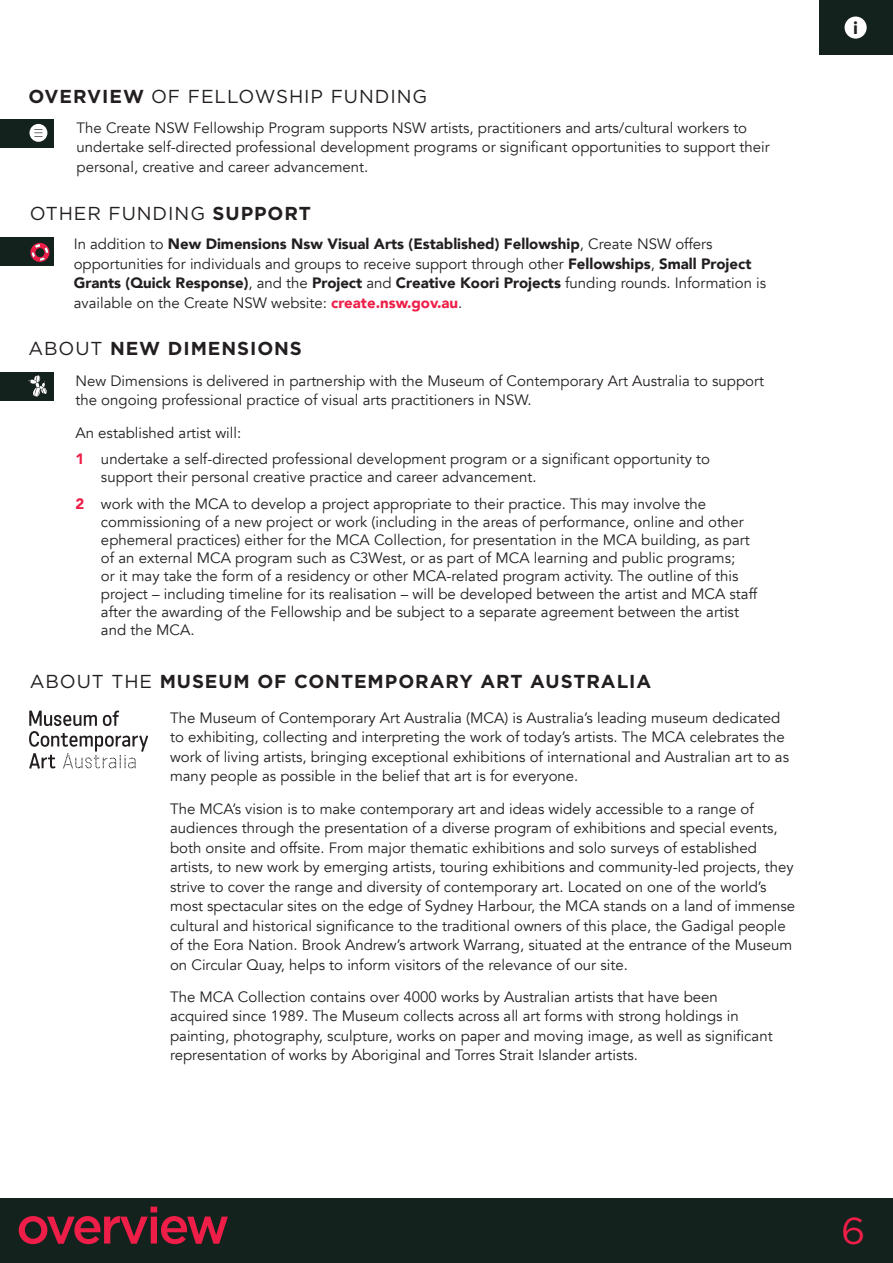
<style>
.page{position:relative;width:893px;height:1263px;background:#fff}
.page>*{position:absolute;margin:0;border:0;box-sizing:border-box;transform-origin:0 0}
.t1{font:500 51px "Gotham";letter-spacing:-.05em;color:#ee1e48}
.t2{font:37.5px "Gotham";color:#ee1e48}
.t3{font:700 18.75px "Gotham";letter-spacing:.05em;color:#231f20}
.t4{font:18.75px "Gotham";letter-spacing:.05em;color:#231f20}
.t5{font:900 17.25px "Circular Std";color:#231f20}
.t6{font:15px/19.5px "Avenir";color:#231f20}
.s1{font-weight:700}
.s2{font-weight:900}
.s3{font-weight:900;color:#ee1e48}
.s4{font-weight:400}
</style>
<div class="page">
<div style="left:819px;top:1px;width:74px;height:54px;background:#14221e"></div>
<div style="left:845px;top:17px;width:22px;height:22px;background:#fff;border-radius:50%"></div>
<div style="left:0;top:238px;width:54px;height:28px;background:#14221e"></div>
<div style="left:0;top:120px;width:54px;height:28px;background:#14221e"></div>
<div style="left:0;top:372px;width:54px;height:29px;background:#14221e"></div>
<div style="left:0;top:1198px;width:893px;height:65px;background:#14221e"></div>
<div style="left:29px;top:124px;width:18px;height:18px;background:#fff;border-radius:50%"></div>
<svg style="left:34px;top:129px;width:9px;height:8px"></svg>
<svg style="left:30px;top:243px;width:19px;height:19px"></svg>
<svg style="left:28px;top:375px;width:19px;height:22px"></svg>
<svg style="left:29px;top:711px;width:119px;height:58px"></svg>
<h1 class="t4" style="left:29px;top:84px;width:400px"><span class="s1">OVERVIEW</span> OF FELLOWSHIP FUNDING</h1>
<p class="t6" style="left:77px;top:118px;width:695px">The Create NSW Fellowship Program supports NSW artists, practitioners and arts/cultural workers to undertake self-directed professional development programs or significant opportunities to support their personal, creative and career advancement.</p>
<h1 class="t4" style="left:30px;top:202px;width:283px">OTHER FUNDING <span class="s1">SUPPORT</span></h1>
<p class="t6" style="left:74px;top:235px;width:694px">In addition to <span class="s2">New Dimensions Nsw Visual Arts (Established) Fellowship</span>, Create NSW offers opportunities for individuals and groups to receive support through other <span class="s2">Fellowships</span>, <span class="s2">Small Project Grants (Quick Response)</span>, and the <span class="s2">Project</span> and <span class="s2">Creative Koori Projects</span> funding rounds. Information is available on the Create NSW website: <span class="s3">create.nsw.gov.au</span>.</p>
<h1 class="t3" style="left:28px;top:336px;width:275px"><span class="s4">ABOUT</span> NEW DIMENSIONS</h1>
<p class="t6" style="left:75px;top:371px;width:690px">New Dimensions is delivered in partnership with the Museum of Contemporary Art Australia to support the ongoing professional practice of visual arts practitioners in NSW.</p>
<p class="t6" style="left:75px;top:419px;width:636px;line-height:26.5px">An established artist will:<br><span class="s3">1</span> undertake a self-directed professional development program or a significant opportunity to</p>
<p class="t6" style="left:75px;top:464px;width:632px;line-height:26.5px;text-indent:26px">support their personal creative practice and career advancement.<br><span class="s3">2</span> work with the MCA to develop a project appropriate to their practice. This may involve the</p>
<p class="t6" style="left:101px;top:513px;width:658px;line-height:18px">commissioning of a new project or work (including in the areas of performance, online and other ephemeral practices) either for the MCA Collection, for presentation in the MCA building, as part of an external MCA program such as C3West, or as part of MCA learning and public programs;<br>or it may take the form of a residency or other MCA-related program activity. The outline of this project – including timeline for its realisation – will be developed between the artist and MCA staff after the awarding of the Fellowship and be subject to a separate agreement between the artist and the MCA.</p>
<h1 class="t3" style="left:30px;top:668px;width:623px"><span class="s4">ABOUT THE</span> MUSEUM OF CONTEMPORARY ART AUSTRALIA</h1>
<p class="t6" style="left:170px;top:708px;width:620px">The Museum of Contemporary Art Australia (MCA) is Australia’s leading museum dedicated to exhibiting, collecting and interpreting the work of today’s artists. The MCA celebrates the work of living artists, bringing exceptional exhibitions of international and Australian art to as many people as possible in the belief that art is for everyone.</p>
<p class="t6" style="left:170px;top:799px;width:627px">The MCA’s vision is to make contemporary art and ideas widely accessible to a range of audiences through the presentation of a diverse program of exhibitions and special events, both onsite and offsite. From major thematic exhibitions and solo surveys of established artists, to new work by emerging artists, touring exhibitions and community-led projects, they strive to cover the range and diversity of contemporary art. Located on one of the world’s most spectacular sites on the edge of Sydney Harbour, the MCA stands on a land of immense cultural and historical significance to the traditional owners of this place, the Gadigal people of the Eora Nation. Brook Andrew’s artwork Warrang, situated at the entrance of the Museum on Circular Quay, helps to inform visitors of the relevance of our site.</p>
<p class="t6" style="left:170px;top:987px;width:604px">The MCA Collection contains over 4000 works by Australian artists that have been acquired since 1989. The Museum collects across all art forms with strong holdings in painting, photography, sculpture, works on paper and moving image, as well as significant representation of works by Aboriginal and Torres Strait Islander artists.</p>
<p class="t5" style="left:853px;top:17px;width:6px">i</p>
<h1 class="t1" style="left:16px;top:1192px;width:215px">overview</h1>
<h2 class="t2" style="left:841px;top:1206px;width:26px">6</h2>
</div>
